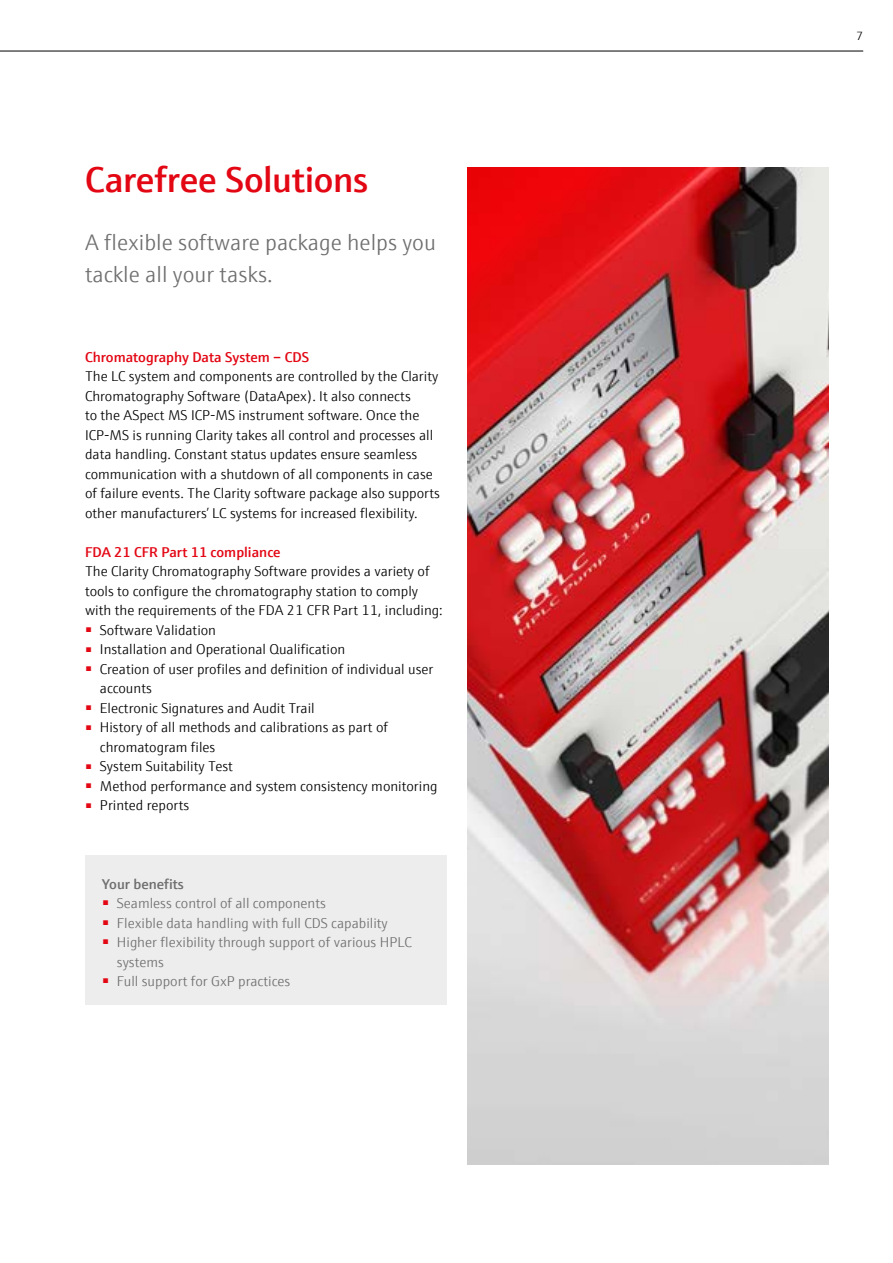
<style>
.page{position:relative;width:893px;height:1263px;background:#fff}
.page>*{position:absolute;margin:0;border:0;box-sizing:border-box;transform-origin:0 0}
.t1{font:600 36px "E+H Sans";letter-spacing:-.005em;color:#e30613}
.t2{font:300 22.5px/32.4px "E+H Sans";color:#706f6f}
.t3{font:300 14.25px/19.5px "E+H Sans";color:#000}
.t4{font:300 14.25px/19.5px "E+H Sans";color:#706f6f}
.t5{font:600 14.25px "E+H Sans";color:#e30613}
.t6{font:600 14.25px "E+H Sans";color:#706f6f}
.t7{font:300 12px "E+H Sans";color:#000}
</style>
<div class="page">
<img style="left:468px;top:167px;width:360px;height:997px">
<div style="left:85px;top:856px;width:361px;height:149px;background:#ededed"></div>
<hr style="left:0;top:51px;width:863px;height:1px;background:#000">
<h1 class="t1" style="left:85px;top:152px;width:285px">Carefree Solutions</h1>
<h2 class="t2" style="left:85px;top:224px;width:352px">A flexible software package helps you tackle all your tasks.</h2>
<p class="t5" style="left:85px;top:346px;width:225px">Chromatography Data System – CDS</p>
<p class="t3" style="left:85px;top:366px;width:356px">The LC system and components are controlled by the Clarity Chromatography Software (DataApex). It also connects<br>to the ASpect MS ICP-MS instrument software. Once the ICP-MS is running Clarity takes all control and processes all data handling. Constant status updates ensure seamless communication with a shutdown of all components in case of failure events. The Clarity software package also supports other manufacturers’ LC systems for increased flexibility.</p>
<p class="t5" style="left:85px;top:541px;width:197px">FDA 21 CFR Part 11 compliance</p>
<p class="t3" style="left:85px;top:561px;width:359px">The Clarity Chromatography Software provides a variety of tools to configure the chromatography station to comply with the requirements of the FDA 21 CFR Part 11, including:</p>
<p class="t3" style="left:85px;top:619px;width:133px"><sup>■</sup> Software Validation</p>
<p class="t3" style="left:85px;top:639px;width:262px"><sup>■</sup> Installation and Operational Qualification</p>
<p class="t3" style="left:100px;top:658px;width:335px;text-indent:-15px"><sup>■</sup> Creation of user profiles and definition of individual user accounts</p>
<p class="t3" style="left:85px;top:697px;width:231px"><sup>■</sup> Electronic Signatures and Audit Trail</p>
<p class="t3" style="left:100px;top:717px;width:290px;text-indent:-15px"><sup>■</sup> History of all methods and calibrations as part of chromatogram files</p>
<p class="t3" style="left:85px;top:756px;width:149px"><sup>■</sup> System Suitability Test</p>
<p class="t3" style="left:85px;top:775px;width:354px"><sup>■</sup> Method performance and system consistency monitoring</p>
<p class="t3" style="left:85px;top:795px;width:106px"><sup>■</sup> Printed reports</p>
<p class="t6" style="left:102px;top:873px;width:83px">Your benefits</p>
<p class="t4" style="left:102px;top:892px;width:225px"><sup>■</sup> Seamless control of all components</p>
<p class="t4" style="left:102px;top:912px;width:287px"><sup>■</sup> Flexible data handling with full CDS capability</p>
<p class="t4" style="left:117px;top:931px;width:296px;text-indent:-15px"><sup>■</sup> Higher flexibility through support of various HPLC systems</p>
<p class="t4" style="left:102px;top:970px;width:190px"><sup>■</sup> Full support for GxP practices</p>
<p class="t7" style="left:856px;top:27px;width:8px">7</p>
</div>
